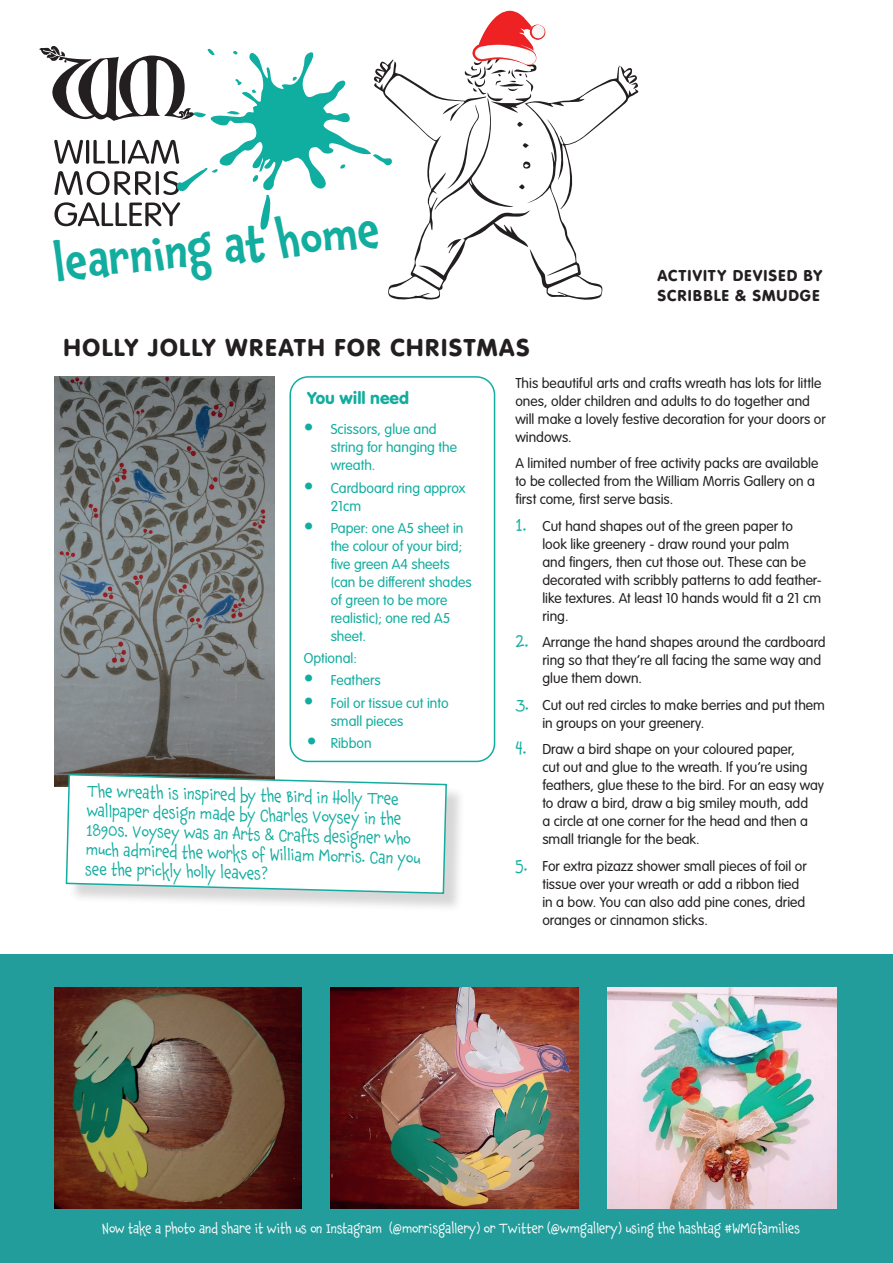
<style>
.page{position:relative;width:893px;height:1263px;background:#fff}
.page>*{position:absolute;margin:0;border:0;box-sizing:border-box;transform-origin:0 0}
.t1{font:500 44.85px "Chaloops";color:#12ad9f}
.t2{font:25.5px "VAG Rundschrift D";letter-spacing:.06em;color:#231f20}
.t3{font:18px "VAG Rundschrift D";color:#12ad9f}
.t4{font:16.5px/19.8px "VAG Rundschrift D";letter-spacing:.06em;color:#231f20}
.t5{font:16.2px/19.6px "Chaloops";color:#12ad9f}
.t6{font:300 15px/18px "VAG Rundschrift D";color:#231f20}
.t7{font:300 15px/18px "VAG Rundschrift D";color:#12ad9f}
.t8{font:13.5px "Chaloops";color:#fff}
.s1{font-size:21px}
.s2{font-family:"Chaloops";font-weight:400;font-size:18px;color:#12ad9f}
</style>
<div class="page">
<div style="left:289px;top:376px;width:206px;height:386px;border:2px solid #12ad9f;border-radius:18px"></div>
<div style="left:0;top:955px;width:893px;height:308px;background:#239d9b"></div>
<svg style="left:39px;top:46px;width:600px;height:254px"></svg>
<img style="left:331px;top:987px;width:247px;height:222px">
<img style="left:607px;top:987px;width:230px;height:222px">
<img style="left:54px;top:987px;width:248px;height:222px">
<img style="left:54px;top:377px;width:221px;height:409px">
<div style="left:68px;top:777px;width:397px;height:135px;background:#231f20;opacity:.18"></div>
<svg style="left:65px;top:773px;width:383px;height:122px"></svg>
<img style="left:456px;top:10px;width:101px;height:82px">
<h1 class="t1" style="left:50px;top:228px;width:329px;rotate:-6deg">learning at home</h1>
<h2 class="t2" style="left:64px;top:332px;width:468px">HOLLY JOLLY WREATH FOR CHRISTMAS</h2>
<p class="t4" style="left:657px;top:266px;width:167px">ACTIVITY DEVISED BY<br>SCRIBBLE &amp; SMUDGE</p>
<p class="t3" style="left:307px;top:387px;width:104px">You will need</p>
<p class="t7" style="left:331px;top:421px;width:128px;text-indent:-27px"><span class="s1">•</span> Scissors, glue and string for hanging the wreath.</p>
<p class="t7" style="left:331px;top:479px;width:136px;text-indent:-27px"><span class="s1">•</span> Cardboard ring approx<br>21cm</p>
<p class="t7" style="left:331px;top:519px;width:143px;text-indent:-27px"><span class="s1">•</span> Paper: one A5 sheet in the colour of your bird; five green A4 sheets (can be different shades of green to be more realistic); one red A5 sheet.</p>
<p class="t7" style="left:304px;top:649px;width:55px">Optional:</p>
<p class="t7" style="left:304px;top:672px;width:79px"><span class="s1">•</span> Feathers</p>
<p class="t7" style="left:331px;top:694px;width:119px;text-indent:-27px"><span class="s1">•</span> Foil or tissue cut into small pieces</p>
<p class="t7" style="left:307px;top:734px;width:66px"><span class="s1">•</span> Ribbon</p>
<p class="t5" style="left:88px;top:780px;width:337px;rotate:2deg">The wreath is inspired by the Bird in Holly Tree wallpaper design made by Charles Voysey in the 1890s. Voysey was an Arts &amp; Crafts designer who much admired the works of William Morris. Can you see the prickly holly leaves?</p>
<p class="t6" style="left:515px;top:374px;width:312px">This beautiful arts and crafts wreath has lots for little ones, older children and adults to do together and will make a lovely festive decoration for your doors or windows.</p>
<p class="t6" style="left:515px;top:455px;width:304px">A limited number of free activity packs are available to be collected from the William Morris Gallery on a first come, first serve basis.</p>
<p class="t6" style="left:542px;top:517px;width:281px;text-indent:-27px"><span class="s2">1.</span> Cut hand shapes out of the green paper to<br>look like greenery - draw round your palm<br>and fingers, then cut those out. These can be decorated with scribbly patterns to add feather&shy;like textures. At least 10 hands would fit a 21 cm ring.</p>
<p class="t6" style="left:542px;top:634px;width:285px;text-indent:-27px"><span class="s2">2.</span> Arrange the hand shapes around the cardboard ring so that they’re all facing the same way and glue them down.</p>
<p class="t6" style="left:542px;top:696px;width:284px;text-indent:-27px"><span class="s2">3.</span> Cut out red circles to make berries and put them in groups on your greenery.</p>
<p class="t6" style="left:542px;top:741px;width:283px;text-indent:-27px"><span class="s2">4.</span> Draw a bird shape on your coloured paper,<br>cut out and glue to the wreath. If you’re using feathers, glue these to the bird. For an easy way to draw a bird, draw a big smiley mouth, add<br>a circle at one corner for the head and then a small triangle for the beak.</p>
<p class="t6" style="left:542px;top:857px;width:266px;text-indent:-27px"><span class="s2">5.</span> For extra pizazz shower small pieces of foil or tissue over your wreath or add a ribbon tied in a bow. You can also add pine cones, dried oranges or cinnamon sticks.</p>
<p class="t8" style="left:102px;top:1217px;width:699px">Now take a photo and share it with us on Instagram (@morrisgallery) or Twitter (@wmgallery) using the hashtag #WMGfamilies</p>
</div>
